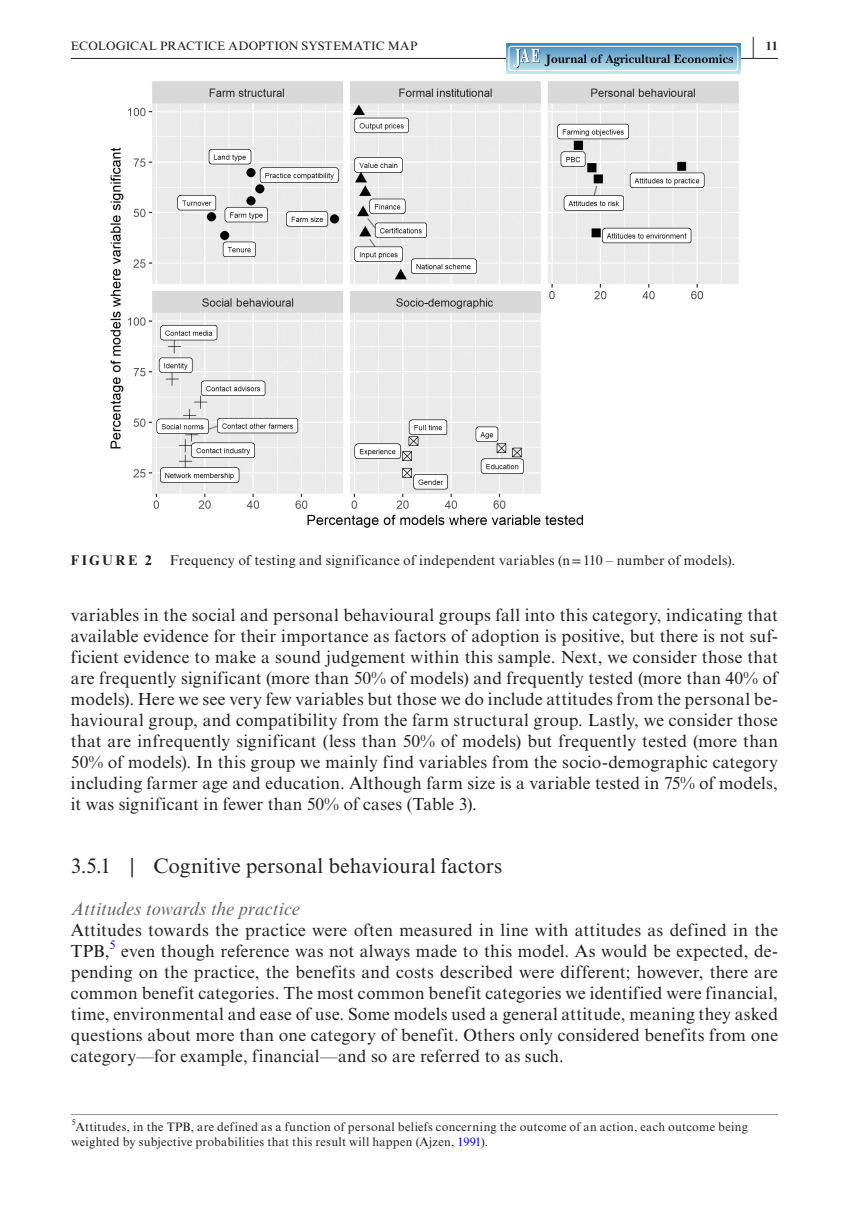
<style>
.page{position:relative;width:849px;height:1221px;background:#fff}
.page>*{position:absolute;margin:0;border:0;box-sizing:border-box;transform-origin:0 0}
.t1{font:700 23.62px "Times New Roman MT Std";color:#231f20;scale:.36 1}
.t2{font:21px "Times New Roman MT Std";letter-spacing:.005em;color:#231f20}
.t3{font:italic 18.38px "Times New Roman MT Std";color:#636366}
.t4{font:17.5px/21px "Times New Roman MT Std";letter-spacing:.01em;color:#231f20;text-align:justify}
.t5{font:14px "Times New Roman MT Std";letter-spacing:.02em;color:#231f20}
.t6{font:700 14px "Times New Roman MT Std";letter-spacing:.175em;color:#231f20}
.t7{font:12.25px/15.8px "Times New Roman MT Std";letter-spacing:.025em;color:#231f20}
.t8{font:700 12.25px "Times New Roman MT Std";color:#231f20}
.t9{font:12.25px "Times New Roman MT Std";color:#00f}
.t10{font:8.58px "Times New Roman MT Std";color:#231f20}
.s1{font-family:"STIX"}
.s2{color:#00f}
</style>
<div class="page">
<hr style="left:71px;top:58px;width:706px;height:1px;background:#231f20">
<svg style="left:506px;top:43px;width:234px;height:30px;background:#81b5d4"></svg>
<div style="left:508px;top:46px;width:230px;height:25px;border:1px solid #fff;border-radius:3px"></div>
<svg style="left:513px;top:49px;width:219px;height:19px;background:#7aa4bc"></svg>
<hr style="left:71px;top:1113px;width:706px;height:1px;background:#939598">
<img style="left:110px;top:81px;width:629px;height:447px">
<h1 class="t1" style="left:752px;top:31px;width:7px">|</h1>
<p class="t7" style="left:71px;top:38px;width:348px">ECOLOGICAL PRACTICE ADOPTION SYSTEMATIC MAP</p>
<p class="t8" style="left:765px;top:38px;width:14px">11</p>
<p class="t6" style="left:71px;top:551px;width:82px">FIGURE 2</p>
<p class="t5" style="left:170px;top:552px;width:567px">Frequency of testing and significance of independent variables (n<span class="s1">=</span>110 – number of models).</p>
<p class="t4" style="left:71px;top:604px;width:708px">variables in the social and personal behavioural groups fall into this category, indicating that available evidence for their importance as factors of adoption is positive, but there is not suf&shy;ficient evidence to make a sound judgement within this sample. Next, we consider those that are frequently significant (more than 50% of models) and frequently tested (more than 40% of models). Here we see very few variables but those we do include attitudes from the personal be&shy;havioural group, and compatibility from the farm structural group. Lastly, we consider those that are infrequently significant (less than 50% of models) but frequently tested (more than 50% of models). In this group we mainly find variables from the socio-demographic category including farmer age and education. Although farm size is a variable tested in 75% of models, it was significant in fewer than 50% of cases (Table 3).</p>
<p class="t2" style="left:71px;top:854px;width:432px">3.5.1 | Cognitive personal behavioural factors</p>
<p class="t3" style="left:71px;top:898px;width:230px">Attitudes towards the practice</p>
<p class="t4" style="left:71px;top:919px;width:708px">Attitudes towards the practice were often measured in line with attitudes as defined in the<br>TPB,</p>
<p class="t9" style="left:109px;top:938px;width:8px">5</p>
<p class="t4" style="left:71px;top:940px;width:708px;text-indent:50px">even though reference was not always made to this model. As would be expected, de&shy;pending on the practice, the benefits and costs described were different; however, there are common benefit categories. The most common benefit categories we identified were financial, time, environmental and ease of use. Some models used a general attitude, meaning they asked questions about more than one category of benefit. Others only considered benefits from one category—for example, financial—and so are referred to as such.</p>
<p class="t10" style="left:71px;top:1117px;width:6px">5</p>
<p class="t7" style="left:71px;top:1118px;width:678px;text-indent:5px">Attitudes, in the TPB, are defined as a function of personal beliefs concerning the outcome of an action, each outcome being weighted by subjective probabilities that this result will happen (Ajzen, <span class="s2">1991</span>).</p>
</div>
